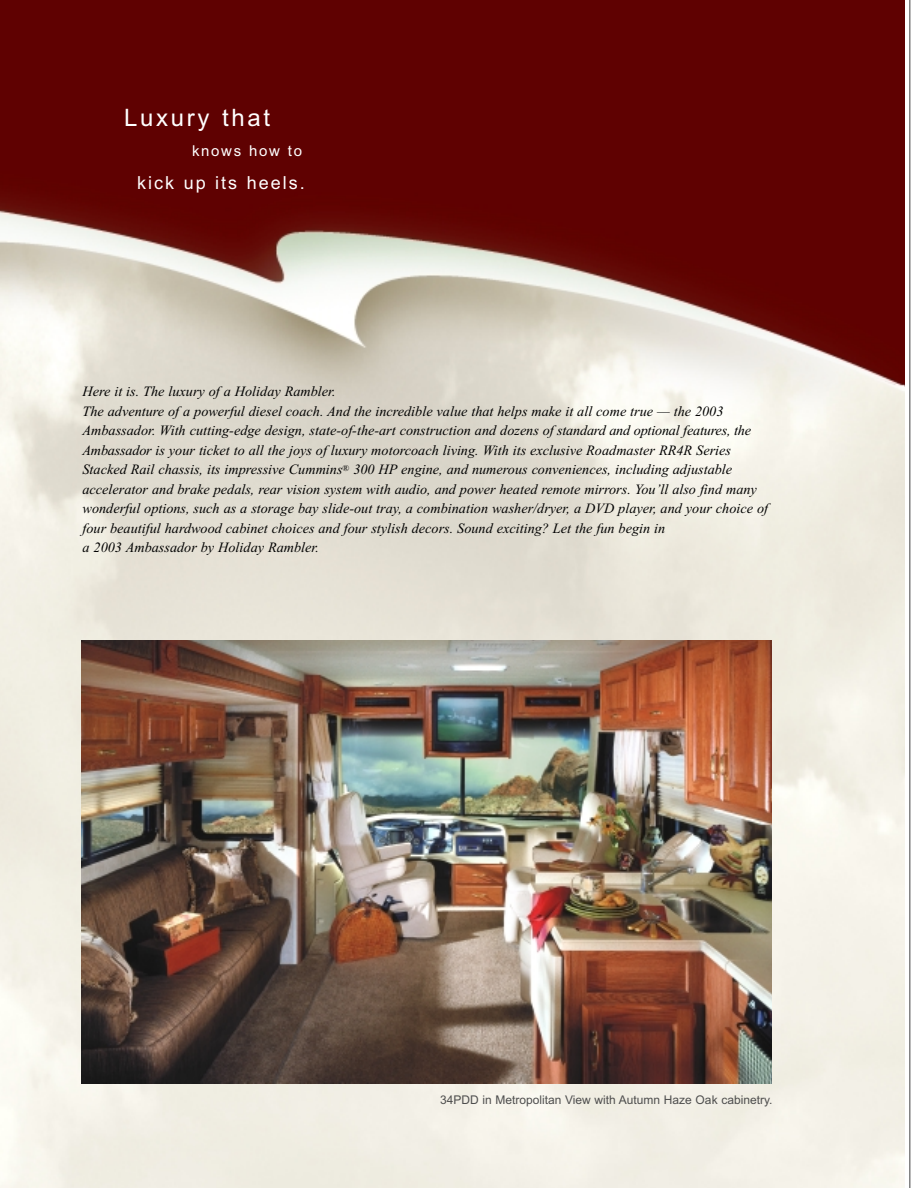
<style>
.page{position:relative;width:918px;height:1188px;background:#fff}
.page>*{position:absolute;margin:0;border:0;box-sizing:border-box;transform-origin:0 0}
.t1{font:24px "Arial";letter-spacing:.11em;color:#fff}
.t2{font:18px "Arial";letter-spacing:.11em;color:#fff}
.t3{font:15px "Arial";letter-spacing:.11em;color:#fff}
.t4{font:italic 14.25px/19.5px "Times New Roman";color:#000}
.t5{font:12px "Arial";color:#4d4d4d}
</style>
<div class="page">
<img style="left:0;top:0;width:904px;height:1187px">
<hr style="left:909px;top:0;width:2px;height:1187px;background:#808080">
<img style="left:81px;top:640px;width:691px;height:443px">
<h1 class="t1" style="left:124px;top:109px;width:148px">Luxury that</h1>
<p class="t3" style="left:192px;top:146px;width:112px">knows how to</p>
<p class="t2" style="left:137px;top:176px;width:169px">kick up its heels.</p>
<p class="t4" style="left:82px;top:383px;width:687px">Here it is. The luxury of a Holiday Rambler.<br>The adventure of a powerful diesel coach. And the incredible value that helps make it all come true — the 2003<br>Ambassador. With cutting-edge design, state-of-the-art construction and dozens of standard and optional features, the Ambassador is your ticket to all the joys of luxury motorcoach living. With its exclusive Roadmaster RR4R Series Stacked Rail chassis, its impressive Cummins<sup>®</sup> 300 HP engine, and numerous conveniences, including adjustable accelerator and brake pedals, rear vision system with audio, and power heated remote mirrors. You’ll also find many wonderful options, such as a storage bay slide-out tray, a combination washer/dryer, a DVD player, and your choice of four beautiful hardwood cabinet choices and four stylish decors. Sound exciting? Let the fun begin in<br>a 2003 Ambassador by Holiday Rambler.</p>
<p class="t5" style="left:440px;top:1095px;width:334px">34PDD in Metropolitan View with Autumn Haze Oak cabinetry.</p>
</div>
